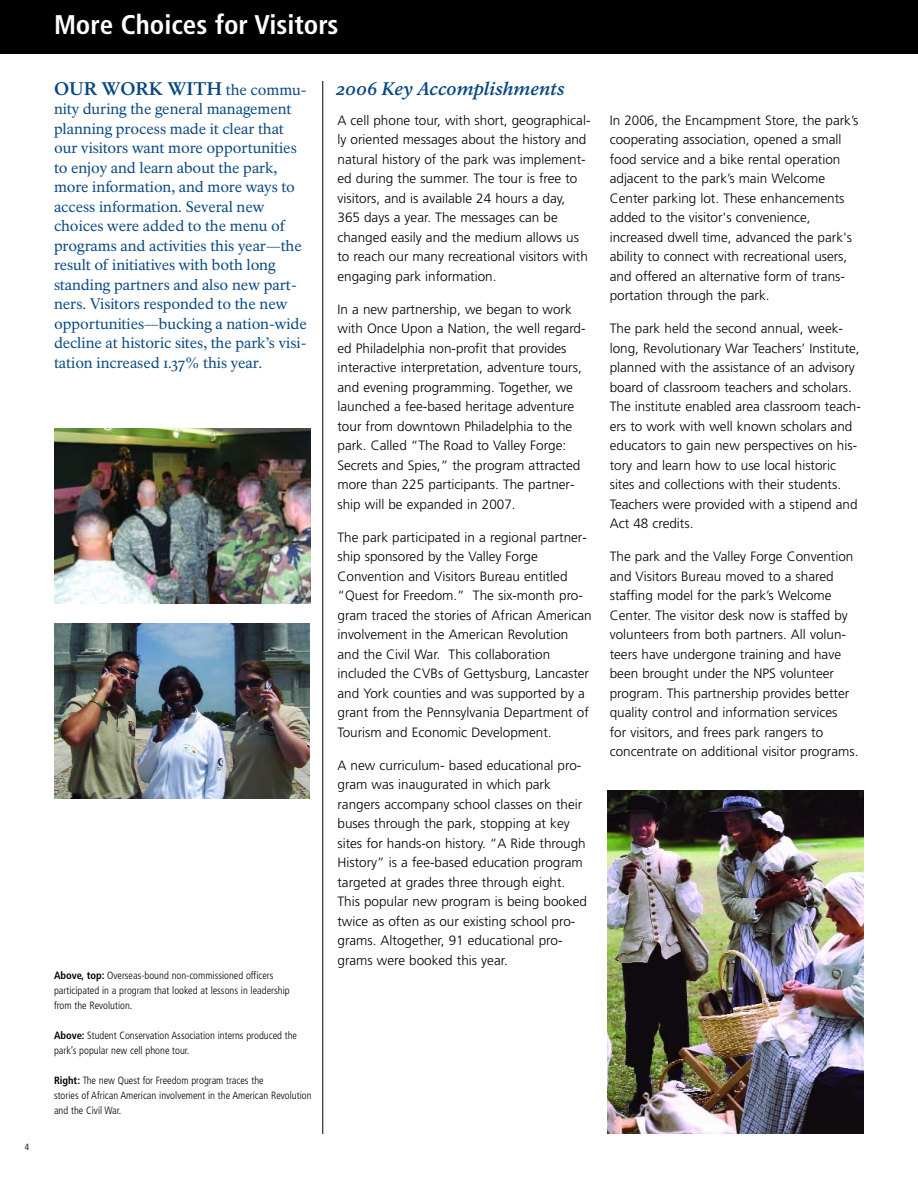
<style>
.page{position:relative;width:918px;height:1188px;background:#fff}
.page>*{position:absolute;margin:0;border:0;box-sizing:border-box;transform-origin:0 0}
.t1{font:700 condensed 27px "Frutiger";color:#fff}
.t2{font:italic 700 18px "NPS Rawlinson";color:#084882}
.t3{font:700 18px "NPS Rawlinson";color:#084882}
.t4{font:15px/19.5px "NPS Rawlinson";color:#084882}
.t5{font:300 13.5px/19.5px "Frutiger";color:#000}
.t6{font:300 condensed 10.5px/15px "Frutiger";color:#000}
.t7{font:condensed 9px "Frutiger";color:#231f20}
.s1{font-weight:400;font-size:15px}
.s2{font-weight:700}
</style>
<div class="page">
<div style="left:0;top:0;width:918px;height:54px;background:#000"></div>
<img style="left:54px;top:624px;width:256px;height:175px">
<hr style="left:323px;top:81px;width:1px;height:1053px;background:#000">
<img style="left:54px;top:428px;width:256px;height:175px">
<img style="left:608px;top:790px;width:256px;height:344px">
<p class="t7" style="left:25px;top:1143px;width:6px">4</p>
<h1 class="t1" style="left:54px;top:14px;width:286px">More Choices for Visitors</h1>
<h2 class="t2" style="left:336px;top:82px;width:230px">2006 Key Accomplishments</h2>
<h2 class="t3" style="left:54px;top:81px;width:254px">OUR WORK WITH <span class="s1">the commu-</span></h2>
<p class="t4" style="left:54px;top:100px;width:254px">nity during the general management planning process made it clear that our visitors want more opportunities to enjoy and learn about the park, more information, and more ways to access information. Several new choices were added to the menu of programs and activities this year—the result of initiatives with both long standing partners and also new part&shy;ners. Visitors responded to the new opportunities—bucking a nation-wide decline at historic sites, the park’s visi&shy;tation increased 1.37% this year.</p>
<p class="t5" style="left:338px;top:111px;width:255px">A cell phone tour, with short, geographical&shy;ly oriented messages about the history and natural history of the park was implement&shy;ed during the summer. The tour is free to visitors, and is available 24 hours a day, 365 days a year. The messages can be changed easily and the medium allows us to reach our many recreational visitors with engaging park information.</p>
<p class="t5" style="left:338px;top:300px;width:250px">In a new partnership, we began to work with Once Upon a Nation, the well regard&shy;ed Philadelphia non-profit that provides interactive interpretation, adventure tours, and evening programming. Together, we launched a fee-based heritage adventure tour from downtown Philadelphia to the park. Called “The Road to Valley Forge:<br>Secrets and Spies,” the program attracted more than 225 participants. The partner&shy;ship will be expanded in 2007.</p>
<p class="t5" style="left:338px;top:528px;width:256px">The park participated in a regional partner&shy;ship sponsored by the Valley Forge Convention and Visitors Bureau entitled “Quest for Freedom.” The six-month pro&shy;gram traced the stories of African American involvement in the American Revolution and the Civil War. This collaboration included the CVBs of Gettysburg, Lancaster and York counties and was supported by a grant from the Pennsylvania Department of Tourism and Economic Development.</p>
<p class="t5" style="left:338px;top:756px;width:251px">A new curriculum- based educational pro&shy;gram was inaugurated in which park rangers accompany school classes on their buses through the park, stopping at key sites for hands-on history. “A Ride through History” is a fee-based education program targeted at grades three through eight.<br>This popular new program is being booked twice as often as our existing school pro&shy;grams. Altogether, 91 educational pro&shy;grams were booked this year.</p>
<p class="t6" style="left:54px;top:968px;width:237px"><span class="s2">Above, top:</span> Overseas-bound non-commissioned officers participated in a program that looked at lessons in leadership from the Revolution.</p>
<p class="t6" style="left:54px;top:1028px;width:245px"><span class="s2">Above:</span> Student Conservation Association interns produced the park’s popular new cell phone tour.</p>
<p class="t6" style="left:54px;top:1073px;width:259px"><span class="s2">Right:</span> The new Quest for Freedom program traces the<br>stories of African American involvement in the American Revolution and the Civil War.</p>
<p class="t5" style="left:610px;top:111px;width:250px">In 2006, the Encampment Store, the park’s cooperating association, opened a small food service and a bike rental operation adjacent to the park’s main Welcome Center parking lot. These enhancements added to the visitor's convenience, increased dwell time, advanced the park's ability to connect with recreational users, and offered an alternative form of trans&shy;portation through the park.</p>
<p class="t5" style="left:610px;top:320px;width:253px">The park held the second annual, week&shy;long, Revolutionary War Teachers’ Institute, planned with the assistance of an advisory board of classroom teachers and scholars.<br>The institute enabled area classroom teach&shy;ers to work with well known scholars and educators to gain new perspectives on his&shy;tory and learn how to use local historic sites and collections with their students.<br>Teachers were provided with a stipend and Act 48 credits.</p>
<p class="t5" style="left:610px;top:548px;width:250px">The park and the Valley Forge Convention and Visitors Bureau moved to a shared staffing model for the park’s Welcome Center. The visitor desk now is staffed by volunteers from both partners. All volun&shy;teers have undergone training and have been brought under the NPS volunteer program. This partnership provides better quality control and information services<br>for visitors, and frees park rangers to concentrate on additional visitor programs.</p>
</div>
